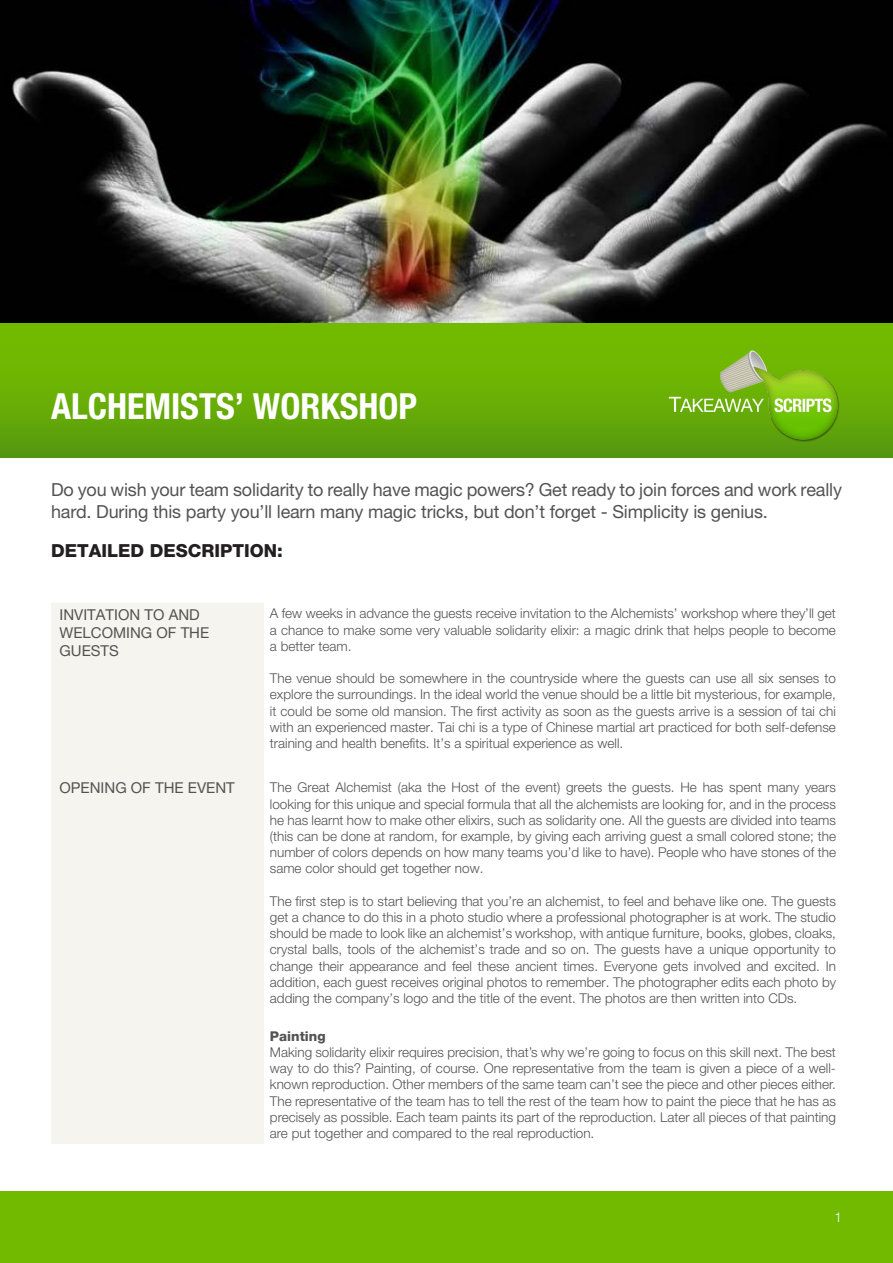
<style>
.page{position:relative;width:893px;height:1263px;background:#fff}
.page>*{position:absolute;margin:0;border:0;box-sizing:border-box;transform-origin:0 0}
.t1{font:700 condensed 36px "Helvetica Neue LT Std";color:#fff}
.t2{font:18px/21.6px "Helvetica Neue LT Pro";letter-spacing:-.01em;color:#535353}
.t3{font:800 18px "Helvetica Neue LT Pro";color:#231f20}
.t4{font:15px/18px "Helvetica Neue LT Pro";color:#535353}
.t5{font:300 13.5px/16.2px "Helvetica Neue LT Pro";color:#535353;text-align:justify}
.t6{font:800 13.5px "Helvetica Neue LT Pro";color:#535353}
.t7{font:300 13.5px "Helvetica Neue LT Pro";color:#fff}
</style>
<div class="page">
<img style="left:0;top:0;width:893px;height:323px">
<div style="left:0;top:323px;width:893px;height:135px;background:linear-gradient(to bottom,#78c100,#599c0f)"></div>
<img style="left:668px;top:349px;width:174px;height:93px">
<div style="left:0;top:1192px;width:893px;height:71px;background:#72ba00"></div>
<div style="left:51px;top:603px;width:213px;height:541px;background:#f5f4ee"></div>
<h1 class="t1" style="left:51px;top:384px;width:368px">ALCHEMISTS’ WORKSHOP</h1>
<h2 class="t2" style="left:51px;top:479px;width:792px">Do you wish your team solidarity to really have magic powers? Get ready to join forces and work really hard. During this party you’ll learn many magic tricks, but don’t forget - Simplicity is genius.</h2>
<h2 class="t3" style="left:51px;top:540px;width:233px">DETAILED DESCRIPTION:</h2>
<p class="t4" style="left:60px;top:605px;width:151px">Invitati on to and<br>Welcomi ng of the<br>Guests</p>
<p class="t5" style="left:270px;top:605px;width:568px">A few weeks in advance the guests receive invitation to the Alchemists’ workshop where they’ll get a chance to make some very valuable solidarity elixir: a magic drink that helps people to become a better team.</p>
<p class="t5" style="left:270px;top:670px;width:567px">The venue should be somewhere in the countryside where the guests can use all six senses to explore the surroundings. In the ideal world the venue should be a little bit mysterious, for example, it could be some old mansion. The first activity as soon as the guests arrive is a session of tai chi with an experienced master. Tai chi is a type of Chinese martial art practiced for both self-defense training and health benefits. It’s a spiritual experience as well.</p>
<p class="t4" style="left:60px;top:779px;width:177px">Openi ng of the Event</p>
<p class="t5" style="left:270px;top:779px;width:568px">The Great Alchemist (aka the Host of the event) greets the guests. He has spent many years looking for this unique and special formula that all the alchemists are looking for, and in the process he has learnt how to make other elixirs, such as solidarity one. All the guests are divided into teams (this can be done at random, for example, by giving each arriving guest a small colored stone; the number of colors depends on how many teams you’d like to have). People who have stones of the same color should get together now.</p>
<p class="t5" style="left:270px;top:893px;width:568px">The first step is to start believing that you’re an alchemist, to feel and behave like one. The guests get a chance to do this in a photo studio where a professional photographer is at work. The studio should be made to look like an alchemist’s workshop, with antique furniture, books, globes, cloaks, crystal balls, tools of the alchemist’s trade and so on. The guests have a unique opportunity to change their appearance and feel these ancient times. Everyone gets involved and excited. In addition, each guest receives original photos to remember. The photographer edits each photo by adding the company’s logo and the title of the event. The photos are then written into CDs.</p>
<p class="t6" style="left:270px;top:1028px;width:57px">PAINTING</p>
<p class="t5" style="left:270px;top:1044px;width:568px">Making solidarity elixir requires precision, that’s why we’re going to focus on this skill next. The best way to do this? Painting, of course. One representative from the team is given a piece of a well&shy;known reproduction. Other members of the same team can’t see the piece and other pieces either.<br>The representative of the team has to tell the rest of the team how to paint the piece that he has as precisely as possible. Each team paints its part of the reproduction. Later all pieces of that painting are put together and compared to the real reproduction.</p>
<p class="t7" style="left:834px;top:1208px;width:9px">1</p>
</div>
